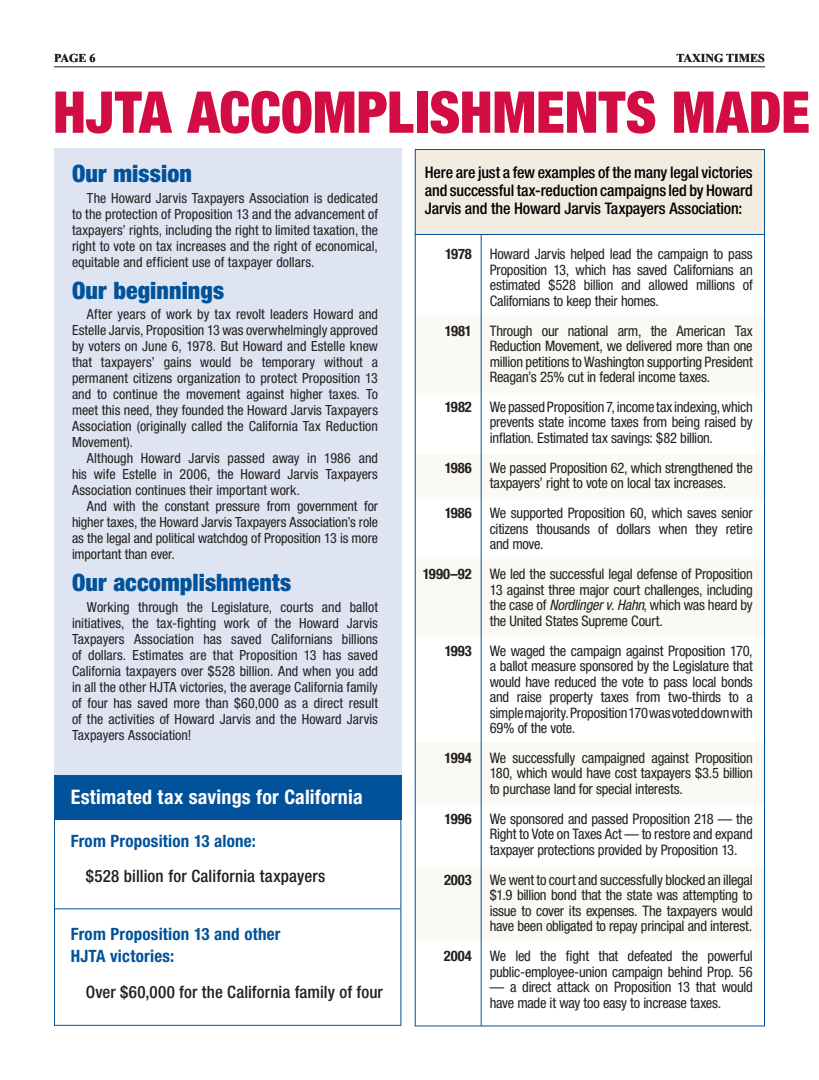
<style>
.page{position:relative;width:819px;height:1080px;background:#fff}
.page>*{position:absolute;margin:0;border:0;box-sizing:border-box;transform-origin:0 0}
.t1{font:900 condensed 57.7px "Helvetica Neue LT Std";letter-spacing:-.005em;color:#d20d44}
.t2{font:900 condensed 24px "Helvetica Neue LT Std";letter-spacing:.005em;color:#01529a}
.t3{font:700 condensed 20px "Helvetica Neue LT Std";letter-spacing:.01em;color:#fff}
.t4{font:500 condensed 17px "Helvetica Neue LT Std";letter-spacing:.01em;color:#231f20}
.t5{font:700 condensed 17px/22px "Helvetica Neue LT Std";letter-spacing:.01em;color:#01529a}
.t6{font:500 condensed 16px/18px "Helvetica Neue LT Std";letter-spacing:-.01em;color:#000;text-align:justify}
.t7{font:condensed 14.5px/15.5px "Helvetica Neue LT Std";letter-spacing:-.02em;color:#231f20;text-align:justify}
.t8{font:condensed 14px/16px "Helvetica Neue LT Std";color:#231f20;text-align:justify}
.t9{font:700 12px "Times New Roman";color:#231f20}
.s1{font-weight:700}
.s2{font-style:italic}
</style>
<div class="page">
<hr style="left:54px;top:67px;width:711px;height:1px;background:#231f20">
<div style="left:416px;top:315px;width:349px;height:77px;background:#faf9f4"></div>
<div style="left:416px;top:454px;width:349px;height:44px;background:#faf9f4"></div>
<div style="left:416px;top:559px;width:349px;height:77px;background:#faf9f4"></div>
<div style="left:416px;top:742px;width:349px;height:63px;background:#faf9f4"></div>
<div style="left:416px;top:867px;width:349px;height:73px;background:#faf9f4"></div>
<div style="left:416px;top:149px;width:349px;height:85px;background:#f1ecdf"></div>
<div style="left:54px;top:149px;width:347px;height:634px;background:#dee4f1"></div>
<hr style="left:55px;top:908px;width:346px;height:1px;background:#01529a">
<div style="left:54px;top:775px;width:347px;height:45px;background:#01529a"></div>
<hr style="left:481px;top:234px;width:1px;height:792px;background:#01529a">
<hr style="left:415px;top:234px;width:350px;height:1px;background:#01529a">
<p class="t9" style="left:54px;top:50px;width:43px">PAGE 6</p>
<p class="t9" style="left:676px;top:50px;width:90px">TAXING TIMES</p>
<h1 class="t1" style="left:53px;top:77px;width:759px">HJTA ACCOMPLISHMENTS MADE</h1>
<h2 class="t2" style="left:72px;top:159px;width:121px">Our mission</h2>
<p class="t8" style="left:72px;top:189px;width:308px;text-indent:15px">The Howard Jarvis Taxpayers Association is dedicated to the protection of Proposition 13 and the advancement of taxpayers’ rights, including the right to limited taxation, the right to vote on tax increases and the right of economical, equitable and efficient use of taxpayer dollars.</p>
<h2 class="t2" style="left:72px;top:275px;width:154px">Our beginnings</h2>
<p class="t8" style="left:72px;top:306px;width:308px;text-indent:15px">After years of work by tax revolt leaders Howard and Estelle Jarvis, Proposition 13 was overwhelmingly approved by voters on June 6, 1978. But Howard and Estelle knew that taxpayers’ gains would be temporary without a permanent citizens organization to protect Proposition 13 and to continue the movement against higher taxes. To meet this need, they founded the Howard Jarvis Taxpayers Association (originally called the California Tax Reduction Movement).</p>
<p class="t8" style="left:72px;top:450px;width:308px;text-indent:15px">Although Howard Jarvis passed away in 1986 and his wife Estelle in 2006, the Howard Jarvis Taxpayers Association continues their important work.</p>
<p class="t8" style="left:72px;top:498px;width:308px;text-indent:15px">And with the constant pressure from government for higher taxes, the Howard Jarvis Taxpayers Association’s role as the legal and political watchdog of Proposition 13 is more important than ever.</p>
<h2 class="t2" style="left:72px;top:568px;width:221px">Our accomplishments</h2>
<p class="t8" style="left:72px;top:598px;width:308px;text-indent:15px">Working through the Legislature, courts and ballot initiatives, the tax-fighting work of the Howard Jarvis Taxpayers Association has saved Californians billions of dollars. Estimates are that Proposition 13 has saved California taxpayers over $528 billion. And when you add in all the other HJTA victories, the average California family of four has saved more than $60,000 as a direct result of the activities of Howard Jarvis and the Howard Jarvis Taxpayers Association!</p>
<h3 class="t3" style="left:71px;top:785px;width:293px">Estimated tax savings for California</h3>
<p class="t5" style="left:71px;top:830px;width:187px">From Proposition 13 alone:</p>
<p class="t4" style="left:86px;top:866px;width:241px">$528 billion for California taxpayers</p>
<p class="t5" style="left:71px;top:923px;width:211px">From Proposition 13 and other<br>HJTA victories:</p>
<p class="t4" style="left:86px;top:982px;width:299px">Over $60,000 for the California family of four</p>
<p class="t6" style="left:425px;top:164px;width:329px">Here are just a few examples of the many legal victories and successful tax-reduction campaigns led by Howard Jarvis and the Howard Jarvis Taxpayers Association:</p>
<p class="t7" style="left:490px;top:246px;width:265px;text-indent:-45px"><span class="s1">1978</span> Howard Jarvis helped lead the campaign to pass Proposition 13, which has saved Californians an estimated $528 billion and allowed millions of Californians to keep their homes.</p>
<p class="t7" style="left:490px;top:323px;width:265px;text-indent:-45px"><span class="s1">1981</span> Through our national arm, the American Tax Reduction Movement, we delivered more than one million petitions to Washington supporting President Reagan’s 25% cut in federal income taxes.</p>
<p class="t7" style="left:490px;top:399px;width:265px;text-indent:-45px"><span class="s1">1982</span> We passed Proposition 7, income tax indexing, which prevents state income taxes from being raised by inflation. Estimated tax savings: $82 billion.</p>
<p class="t7" style="left:490px;top:460px;width:265px;text-indent:-45px"><span class="s1">1986</span> We passed Proposition 62, which strengthened the taxpayers’ right to vote on local tax increases.</p>
<p class="t7" style="left:490px;top:505px;width:265px;text-indent:-45px"><span class="s1">1986</span> We supported Proposition 60, which saves senior citizens thousands of dollars when they retire and move.</p>
<p class="t7" style="left:490px;top:566px;width:265px;text-indent:-67px"><span class="s1">1990–92</span> We led the successful legal defense of Proposition 13 against three major court challenges, including the case of <span class="s2">Nordlinger v. Hahn</span>, which was heard by the United States Supreme Court.</p>
<p class="t7" style="left:490px;top:643px;width:265px;text-indent:-45px"><span class="s1">1993</span> We waged the campaign against Proposition 170, a ballot measure sponsored by the Legislature that would have reduced the vote to pass local bonds and raise property taxes from two-thirds to a simple majority. Proposition 170 was voted down with 69% of the vote.</p>
<p class="t7" style="left:490px;top:750px;width:264px;text-indent:-45px"><span class="s1">1994</span> We successfully campaigned against Proposition 180, which would have cost taxpayers $3.5 billion to purchase land for special interests.</p>
<p class="t7" style="left:490px;top:811px;width:264px;text-indent:-45px"><span class="s1">1996</span> We sponsored and passed Proposition 218 — the Right to Vote on Taxes Act — to restore and expand taxpayer protections provided by Proposition 13.</p>
<p class="t7" style="left:490px;top:872px;width:264px;text-indent:-46px"><span class="s1">2003</span> We went to court and successfully blocked an illegal $1.9 billion bond that the state was attempting to issue to cover its expenses. The taxpayers would have been obligated to repay principal and interest.</p>
<p class="t7" style="left:444px;top:948px;width:310px;text-align:right"><span class="s1">2004</span> We led the fight that defeated the powerful public-employee-union campaign behind Prop. 56</p>
<p class="t7" style="left:490px;top:979px;width:264px">— a direct attack on Proposition 13 that would have made it way too easy to increase taxes.</p>
</div>
